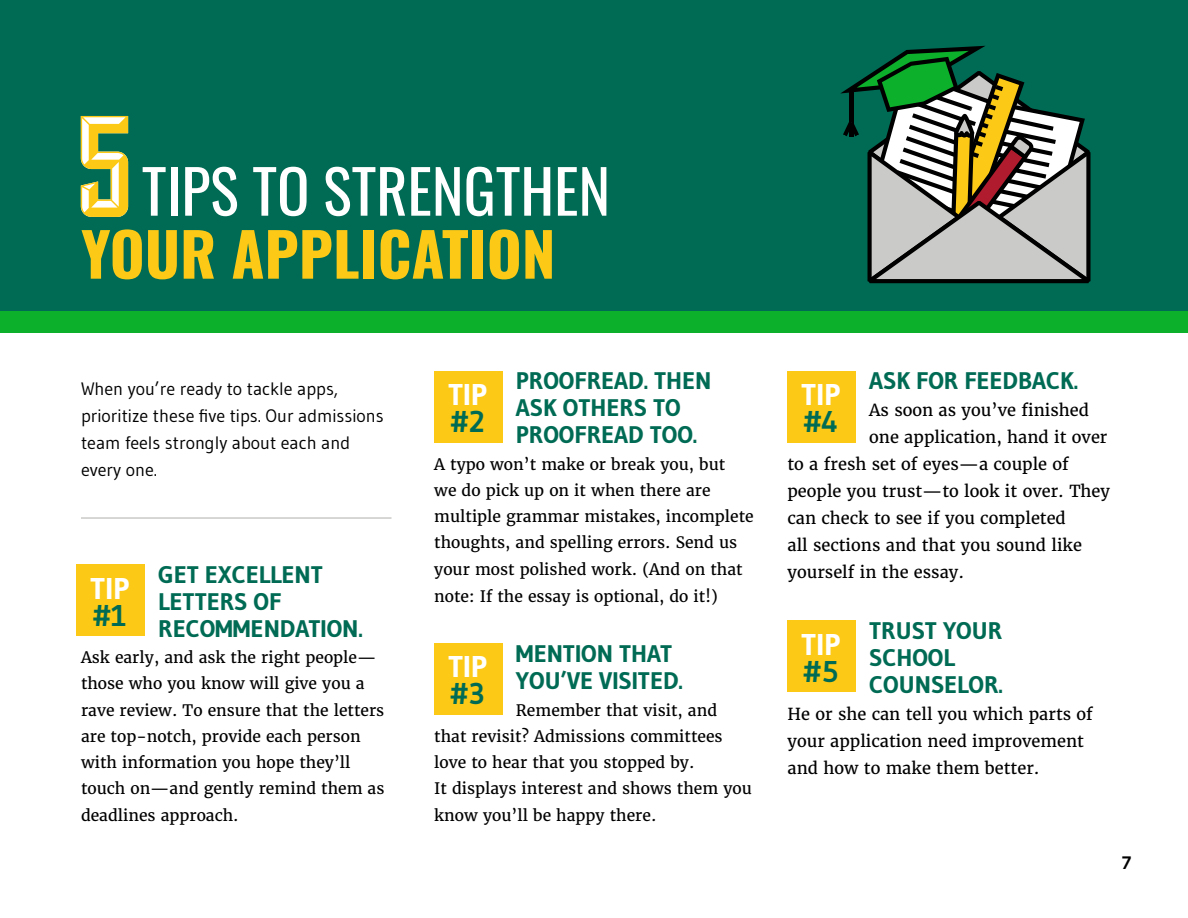
<style>
.page{position:relative;width:1188px;height:918px;background:#fff}
.page>*{position:absolute;margin:0;border:0;box-sizing:border-box;transform-origin:0 0}
.t1{font:144.3px "Sullivan Fill";color:#fff}
.t2{font:60px "Oswald";color:#fff}
.t3{font:700 60px "Oswald";color:#fcc917}
.t4{font:700 30px "Gudea";color:#fff}
.t5{font:700 30px "Gudea";color:#006b54}
.t6{font:700 24px/27px "Gudea";color:#006b54}
.t7{font:18px/27px "Gudea";color:#000}
.t8{font:700 18px "Gudea";color:#000}
.t9{font:16.5px/27px "Merriweather";color:#000}
.t10{font:15.75px/26.4px "Merriweather";color:#000}
</style>
<div class="page">
<div style="left:0;top:263px;width:1188px;height:70px;background:#0db02b"></div>
<div style="left:0;top:0;width:1188px;height:310px;background:#006b54"></div>
<hr style="left:81px;top:517px;width:311px;height:2px;background:#cacac8">
<svg style="left:840px;top:46px;width:251px;height:237px"></svg>
<div style="left:76px;top:565px;width:69px;height:71px;background:#fcc917"></div>
<div style="left:434px;top:371px;width:68px;height:71px;background:#fcc917"></div>
<div style="left:434px;top:643px;width:68px;height:71px;background:#fcc917"></div>
<div style="left:788px;top:371px;width:68px;height:71px;background:#fcc917"></div>
<div style="left:788px;top:620px;width:68px;height:72px;background:#fcc917"></div>
<h1 class="t1" style="left:76px;top:98px;width:58px">5</h1>
<h2 class="t2" style="left:142px;top:138px;width:470px">TIPS TO STRENGTHEN</h2>
<h2 class="t3" style="left:81px;top:223px;width:476px">YOUR APPLICATION</h2>
<p class="t7" style="left:81px;top:375px;width:304px">When you’re ready to tackle apps, prioritize these five tips. Our admissions team feels strongly about each and every one.</p>
<h3 class="t6" style="left:158px;top:561px;width:206px">GET EXCELLENT<br>LETTERS OF<br>RECOMMENDATION.</h3>
<p class="t10" style="left:81px;top:644px;width:305px">Ask early, and ask the right people— those who you know will give you a rave review. To ensure that the letters are top-notch, provide each person with information you hope they’ll touch on—and gently remind them as deadlines approach.</p>
<h3 class="t4" style="left:90px;top:570px;width:41px">TIP</h3>
<h3 class="t5" style="left:93px;top:597px;width:36px">#1</h3>
<h3 class="t6" style="left:516px;top:367px;width:197px">PROOFREAD. THEN<br>ASK OTHERS TO<br>PROOFREAD TOO.</h3>
<p class="t10" style="left:434px;top:451px;width:321px">A typo won’t make or break you, but<br>we do pick up on it when there are multiple grammar mistakes, incomplete thoughts, and spelling errors. Send us your most polished work. (And on that note: If the essay is optional, do it!)</p>
<h3 class="t6" style="left:516px;top:640px;width:168px">MENTION THAT<br>YOU’VE VISITED.</h3>
<p class="t10" style="left:434px;top:697px;width:319px;text-indent:82px">Remember that visit, and that revisit? Admissions committees love to hear that you stopped by.<br>It displays interest and shows them you know you’ll be happy there.</p>
<h3 class="t4" style="left:448px;top:376px;width:41px">TIP</h3>
<h3 class="t5" style="left:450px;top:403px;width:36px">#2</h3>
<h3 class="t4" style="left:448px;top:648px;width:41px">TIP</h3>
<h3 class="t5" style="left:450px;top:675px;width:36px">#3</h3>
<h3 class="t6" style="left:869px;top:367px;width:211px">ASK FOR FEEDBACK.</h3>
<p class="t9" style="left:869px;top:397px;width:221px">As soon as you’ve finished</p>
<p class="t9" style="left:869px;top:424px;width:240px">one application, hand it over</p>
<p class="t9" style="left:787px;top:451px;width:283px">to a fresh set of eyes—a couple of</p>
<p class="t9" style="left:787px;top:478px;width:324px">people you trust—to look it over. They</p>
<p class="t9" style="left:787px;top:505px;width:280px">can check to see if you completed</p>
<p class="t9" style="left:787px;top:532px;width:296px">all sections and that you sound like</p>
<p class="t9" style="left:787px;top:559px;width:178px">yourself in the essay.</p>
<h3 class="t6" style="left:869px;top:617px;width:135px">TRUST YOUR<br>SCHOOL<br>COUNSELOR.</h3>
<p class="t9" style="left:787px;top:701px;width:307px">He or she can tell you which parts of your application need improvement and how to make them better.</p>
<h3 class="t4" style="left:801px;top:376px;width:41px">TIP</h3>
<h3 class="t5" style="left:803px;top:403px;width:36px">#4</h3>
<h3 class="t4" style="left:801px;top:626px;width:41px">TIP</h3>
<h3 class="t5" style="left:803px;top:653px;width:37px">#5</h3>
<p class="t8" style="left:1122px;top:852px;width:11px">7</p>
</div>
